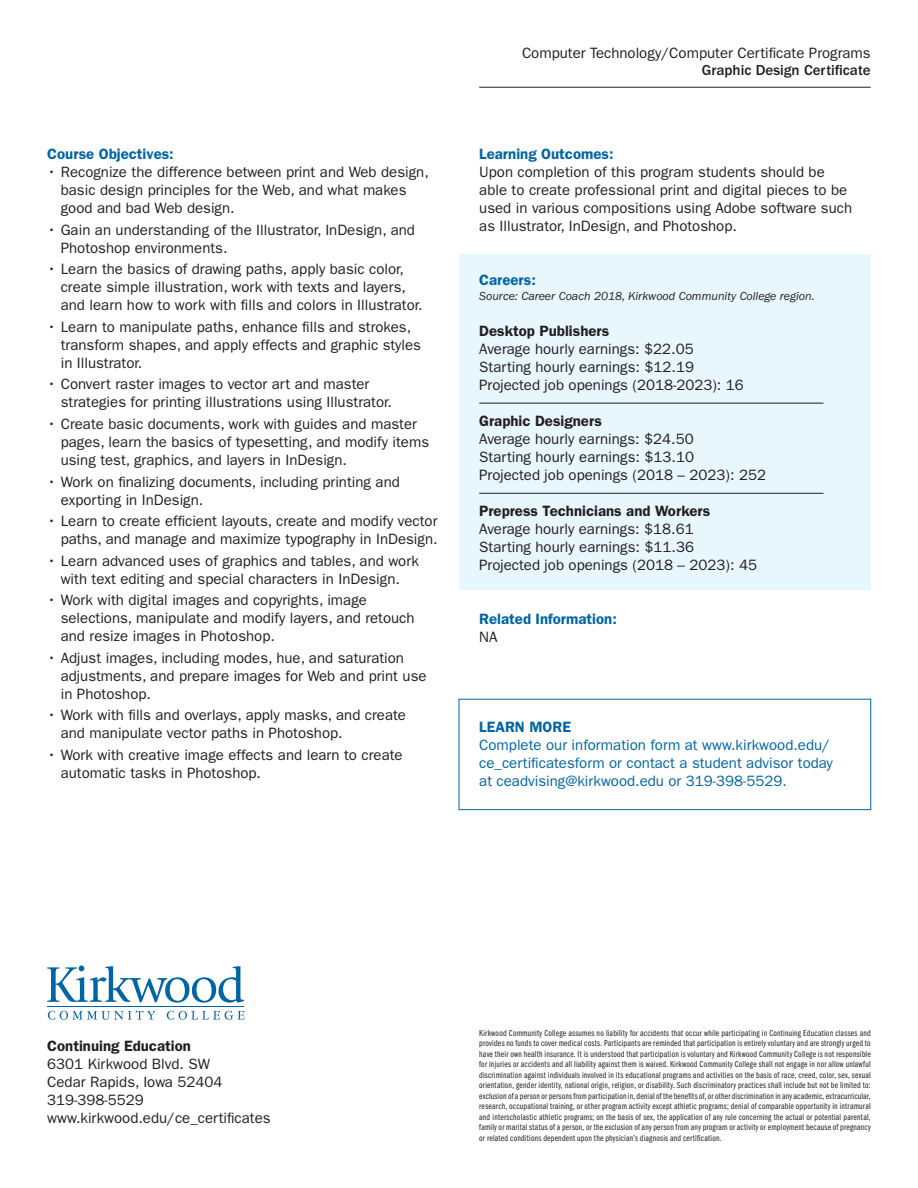
<style>
.page{position:relative;width:918px;height:1188px;background:#fff}
.page>*{position:absolute;margin:0;border:0;box-sizing:border-box;transform-origin:0 0}
.t1{font:15px/18px "ITC Franklin Gothic Std";color:#231f20}
.t2{font:15px/18px "ITC Franklin Gothic Std";color:#0065a4}
.t3{font:600 15px "ITC Franklin Gothic Std";color:#231f20}
.t4{font:600 15px "ITC Franklin Gothic Std";color:#0065a4}
.t5{font:500 15px "ITC Franklin Gothic Std";color:#231f20}
.t6{font:italic 12px "ITC Franklin Gothic Std";color:#231f20}
.t7{font:9px/10.5px "ITC Franklin Gothic Std Bk Cp";letter-spacing:.025em;color:#231f20;text-align:justify}
</style>
<div class="page">
<div style="left:459px;top:254px;width:412px;height:336px;background:#e8f6fd"></div>
<hr style="left:47px;top:1006px;width:197px;height:1px;background:#0065a4">
<svg style="left:47px;top:966px;width:197px;height:37px"></svg>
<svg style="left:48px;top:1011px;width:107px;height:9px"></svg>
<svg style="left:167px;top:1011px;width:77px;height:9px"></svg>
<hr style="left:479px;top:493px;width:345px;height:1px;background:#231f20">
<hr style="left:479px;top:403px;width:345px;height:1px;background:#231f20">
<hr style="left:479px;top:87px;width:392px;height:1px;background:#231f20">
<div style="left:459px;top:699px;width:412px;height:111px;border:1px solid #0065a4"></div>
<p class="t4" style="left:47px;top:145px;width:128px">Course Objectives:</p>
<p class="t1" style="left:61px;top:163px;width:370px;text-indent:-14px">• Recognize the difference between print and Web design, basic design principles for the Web, and what makes good and bad Web design.</p>
<p class="t1" style="left:61px;top:221px;width:356px;text-indent:-14px">• Gain an understanding of the Illustrator, InDesign, and<br>Photoshop environments.</p>
<p class="t1" style="left:61px;top:260px;width:363px;text-indent:-14px">• Learn the basics of drawing paths, apply basic color, create simple illustration, work with texts and layers, and learn how to work with fills and colors in Illustrator.</p>
<p class="t1" style="left:61px;top:318px;width:362px;text-indent:-14px">• Learn to manipulate paths, enhance fills and strokes, transform shapes, and apply effects and graphic styles in Illustrator.</p>
<p class="t1" style="left:61px;top:376px;width:333px;text-indent:-14px">• Convert raster images to vector art and master strategies for printing illustrations using Illustrator.</p>
<p class="t1" style="left:61px;top:415px;width:370px;text-indent:-14px">• Create basic documents, work with guides and master pages, learn the basics of typesetting, and modify items using test, graphics, and layers in InDesign.</p>
<p class="t1" style="left:61px;top:473px;width:341px;text-indent:-14px">• Work on finalizing documents, including printing and exporting in InDesign.</p>
<p class="t1" style="left:47px;top:512px;width:392px;text-align:right">• Learn to create efficient layouts, create and modify vector paths, and manage and maximize typography in InDesign.</p>
<p class="t1" style="left:47px;top:552px;width:373px;text-align:center">• Learn advanced uses of graphics and tables, and work with text editing and special characters in InDesign.</p>
<p class="t1" style="left:61px;top:591px;width:355px;text-indent:-14px">• Work with digital images and copyrights, image selections, manipulate and modify layers, and retouch and resize images in Photoshop.</p>
<p class="t1" style="left:61px;top:649px;width:367px;text-indent:-14px">• Adjust images, including modes, hue, and saturation adjustments, and prepare images for Web and print use in Photoshop.</p>
<p class="t1" style="left:61px;top:706px;width:347px;text-indent:-14px">• Work with fills and overlays, apply masks, and create and manipulate vector paths in Photoshop.</p>
<p class="t1" style="left:61px;top:746px;width:343px;text-indent:-14px">• Work with creative image effects and learn to create automatic tasks in Photoshop.</p>
<p class="t1" style="left:522px;top:44px;width:350px">Computer Technology/Computer Certificate Programs</p>
<p class="t5" style="left:702px;top:62px;width:170px">Graphic Design Certificate</p>
<p class="t4" style="left:479px;top:145px;width:136px">Learning Outcomes:</p>
<p class="t1" style="left:479px;top:163px;width:374px">Upon completion of this program students should be able to create professional print and digital pieces to be used in various compositions using Adobe software such as Illustrator, InDesign, and Photoshop.</p>
<p class="t4" style="left:479px;top:271px;width:58px">Careers:</p>
<p class="t6" style="left:479px;top:289px;width:337px">Source: Career Coach 2018, Kirkwood Community College region.</p>
<p class="t3" style="left:479px;top:322px;width:132px">Desktop Publishers</p>
<p class="t1" style="left:479px;top:340px;width:216px">Average hourly earnings: $22.05</p>
<p class="t1" style="left:479px;top:358px;width:216px">Starting hourly earnings: $12.19</p>
<p class="t1" style="left:479px;top:376px;width:266px">Projected job openings (2018-2023): 16</p>
<p class="t3" style="left:479px;top:412px;width:124px">Graphic Designers</p>
<p class="t1" style="left:479px;top:430px;width:216px">Average hourly earnings: $24.50</p>
<p class="t1" style="left:479px;top:448px;width:216px">Starting hourly earnings: $13.10</p>
<p class="t1" style="left:479px;top:466px;width:288px">Projected job openings (2018 – 2023): 252</p>
<p class="t3" style="left:479px;top:502px;width:233px">Prepress Technicians and Workers</p>
<p class="t1" style="left:479px;top:520px;width:216px">Average hourly earnings: $18.61</p>
<p class="t1" style="left:479px;top:538px;width:216px">Starting hourly earnings: $11.36</p>
<p class="t1" style="left:479px;top:556px;width:279px">Projected job openings (2018 – 2023): 45</p>
<p class="t4" style="left:479px;top:610px;width:139px">Related Information:</p>
<p class="t1" style="left:479px;top:628px;width:20px">NA</p>
<p class="t4" style="left:479px;top:718px;width:93px">LEARN MORE</p>
<p class="t2" style="left:479px;top:736px;width:355px">Complete our information form at www.kirkwood.edu/ ce_certificatesform or contact a student advisor today at ceadvising@kirkwood.edu or 319-398-5529.</p>
<p class="t3" style="left:47px;top:1037px;width:145px">Continuing Education</p>
<p class="t1" style="left:47px;top:1055px;width:164px">6301 Kirkwood Blvd. SW</p>
<p class="t1" style="left:47px;top:1073px;width:177px">Cedar Rapids, Iowa 52404</p>
<p class="t1" style="left:47px;top:1091px;width:98px">319-398-5529</p>
<p class="t1" style="left:47px;top:1109px;width:225px">www.kirkwood.edu/ce_certificates</p>
<p class="t7" style="left:479px;top:1028px;width:393px">Kirkwood Community College assumes no liability for accidents that occur while participating in Continuing Education classes and provides no funds to cover medical costs. Participants are reminded that participation is entirely voluntary and are strongly urged to have their own health insurance. It is understood that participation is voluntary and Kirkwood Community College is not responsible for injuries or accidents and all liability against them is waived. Kirkwood Community College shall not engage in nor allow unlawful discrimination against individuals involved in its educational programs and activities on the basis of race, creed, color, sex, sexual orientation, gender identity, national origin, religion, or disability. Such discriminatory practices shall include but not be limited to: exclusion of a person or persons from participation in, denial of the benefits of, or other discrimination in any academic, extracurricular, research, occupational training, or other program activity except athletic programs; denial of comparable opportunity in intramural and interscholastic athletic programs; on the basis of sex, the application of any rule concerning the actual or potential parental, family or marital status of a person, or the exclusion of any person from any program or activity or employment because of pregnancy or related conditions dependent upon the physician’s diagnosis and certification.</p>
</div>
